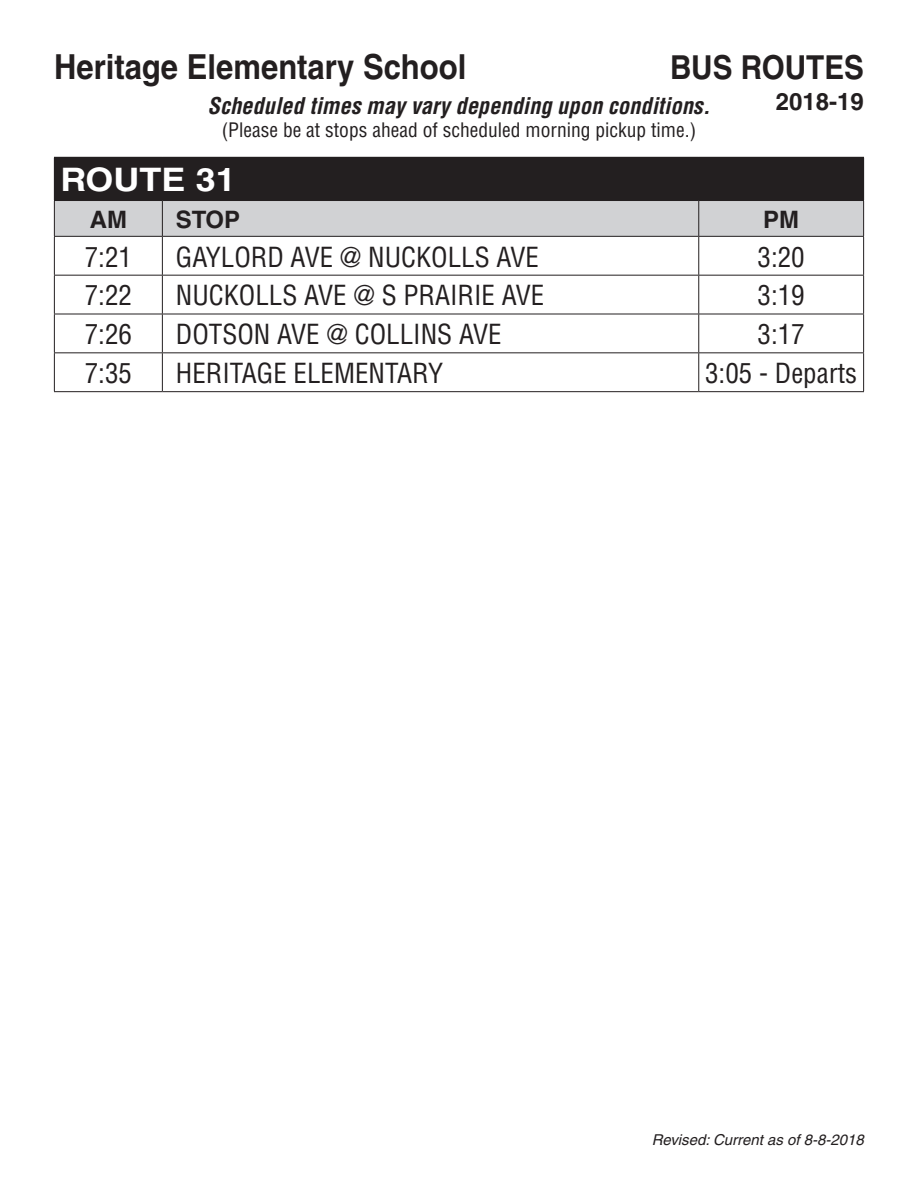
<style>
.page{position:relative;width:918px;height:1188px;background:#fff}
.page>*{position:absolute;margin:0;border:0;box-sizing:border-box;transform-origin:0 0}
.t1{font:700 34.5px "Helvetica";color:#231f20;scale:.9 1}
.t2{font:700 33px "Helvetica";color:#231f20;scale:.9 1}
.t3{font:700 32.4px "Helvetica";color:#fff;scale:1.11 1}
.t4{font:condensed 27px "Helvetica";color:#231f20}
.t5{font:700 24px "Helvetica";color:#231f20}
.t6{font:italic 700 condensed 22.5px "Helvetica";color:#231f20}
.t7{font:condensed 19.5px "Helvetica";color:#231f20}
.t8{font:italic 15px "Helvetica";color:#231f20}
</style>
<div class="page">
<div style="left:54px;top:157px;width:810px;height:44px;background:#231f20"></div>
<div style="left:55px;top:201px;width:808px;height:35px;background:#d1d2d4"></div>
<hr style="left:54px;top:201px;width:1px;height:35px;background:#231f20">
<hr style="left:162px;top:201px;width:1px;height:35px;background:#231f20">
<hr style="left:698px;top:201px;width:1px;height:35px;background:#231f20">
<hr style="left:863px;top:201px;width:1px;height:35px;background:#231f20">
<hr style="left:54px;top:236px;width:108px;height:1px;background:#231f20">
<hr style="left:54px;top:237px;width:1px;height:38px;background:#231f20">
<hr style="left:162px;top:236px;width:537px;height:1px;background:#231f20">
<hr style="left:162px;top:237px;width:1px;height:38px;background:#231f20">
<hr style="left:699px;top:236px;width:165px;height:1px;background:#231f20">
<hr style="left:698px;top:237px;width:1px;height:38px;background:#231f20">
<hr style="left:863px;top:237px;width:1px;height:38px;background:#231f20">
<hr style="left:54px;top:275px;width:108px;height:1px;background:#231f20">
<hr style="left:54px;top:276px;width:1px;height:38px;background:#231f20">
<hr style="left:162px;top:275px;width:537px;height:1px;background:#231f20">
<hr style="left:162px;top:276px;width:1px;height:38px;background:#231f20">
<hr style="left:699px;top:275px;width:165px;height:1px;background:#231f20">
<hr style="left:698px;top:276px;width:1px;height:38px;background:#231f20">
<hr style="left:863px;top:276px;width:1px;height:38px;background:#231f20">
<hr style="left:54px;top:314px;width:108px;height:1px;background:#231f20">
<hr style="left:54px;top:314px;width:1px;height:38px;background:#231f20">
<hr style="left:162px;top:314px;width:537px;height:1px;background:#231f20">
<hr style="left:162px;top:314px;width:1px;height:38px;background:#231f20">
<hr style="left:699px;top:314px;width:165px;height:1px;background:#231f20">
<hr style="left:698px;top:314px;width:1px;height:38px;background:#231f20">
<hr style="left:863px;top:314px;width:1px;height:38px;background:#231f20">
<hr style="left:54px;top:352px;width:108px;height:1px;background:#231f20">
<hr style="left:54px;top:353px;width:1px;height:38px;background:#231f20">
<hr style="left:162px;top:352px;width:537px;height:1px;background:#231f20">
<hr style="left:162px;top:353px;width:1px;height:38px;background:#231f20">
<hr style="left:699px;top:352px;width:165px;height:1px;background:#231f20">
<hr style="left:698px;top:353px;width:1px;height:38px;background:#231f20">
<hr style="left:863px;top:353px;width:1px;height:38px;background:#231f20">
<hr style="left:54px;top:391px;width:108px;height:1px;background:#231f20">
<hr style="left:162px;top:391px;width:537px;height:1px;background:#231f20">
<hr style="left:699px;top:391px;width:165px;height:1px;background:#231f20">
<p class="t1" style="left:54px;top:46px;width:460px">Heritage Elementary School</p>
<p class="t2" style="left:670px;top:47px;width:217px">BUS ROUTES</p>
<p class="t6" style="left:208px;top:92px;width:504px">Scheduled times may vary depending upon conditions.</p>
<p class="t7" style="left:222px;top:118px;width:476px">(Please be at stops ahead of scheduled morning pickup time.)</p>
<p class="t3" style="left:60px;top:160px;width:159px">ROUTE 31</p>
<p class="t5" style="left:90px;top:205px;width:39px">AM</p>
<p class="t5" style="left:176px;top:205px;width:66px">STOP</p>
<p class="t5" style="left:763px;top:205px;width:38px">PM</p>
<p class="t4" style="left:85px;top:240px;width:49px">7:21</p>
<p class="t4" style="left:176px;top:240px;width:365px">GAYLORD AVE @ NUCKOLLS AVE</p>
<p class="t4" style="left:758px;top:240px;width:49px">3:20</p>
<p class="t4" style="left:85px;top:279px;width:49px">7:22</p>
<p class="t4" style="left:176px;top:279px;width:370px">NUCKOLLS AVE @ S PRAIRIE AVE</p>
<p class="t4" style="left:758px;top:279px;width:49px">3:19</p>
<p class="t4" style="left:85px;top:317px;width:49px">7:26</p>
<p class="t4" style="left:176px;top:317px;width:327px">DOTSON AVE @ COLLINS AVE</p>
<p class="t4" style="left:758px;top:317px;width:49px">3:17</p>
<p class="t4" style="left:85px;top:356px;width:49px">7:35</p>
<p class="t4" style="left:176px;top:356px;width:269px">HERITAGE ELEMENTARY</p>
<p class="t4" style="left:705px;top:356px;width:154px">3:05 - Departs</p>
<p class="t5" style="left:776px;top:87px;width:90px">2018-19</p>
<p class="t8" style="left:652px;top:1131px;width:214px">Revised: Current as of 8-8-2018</p>
</div>
